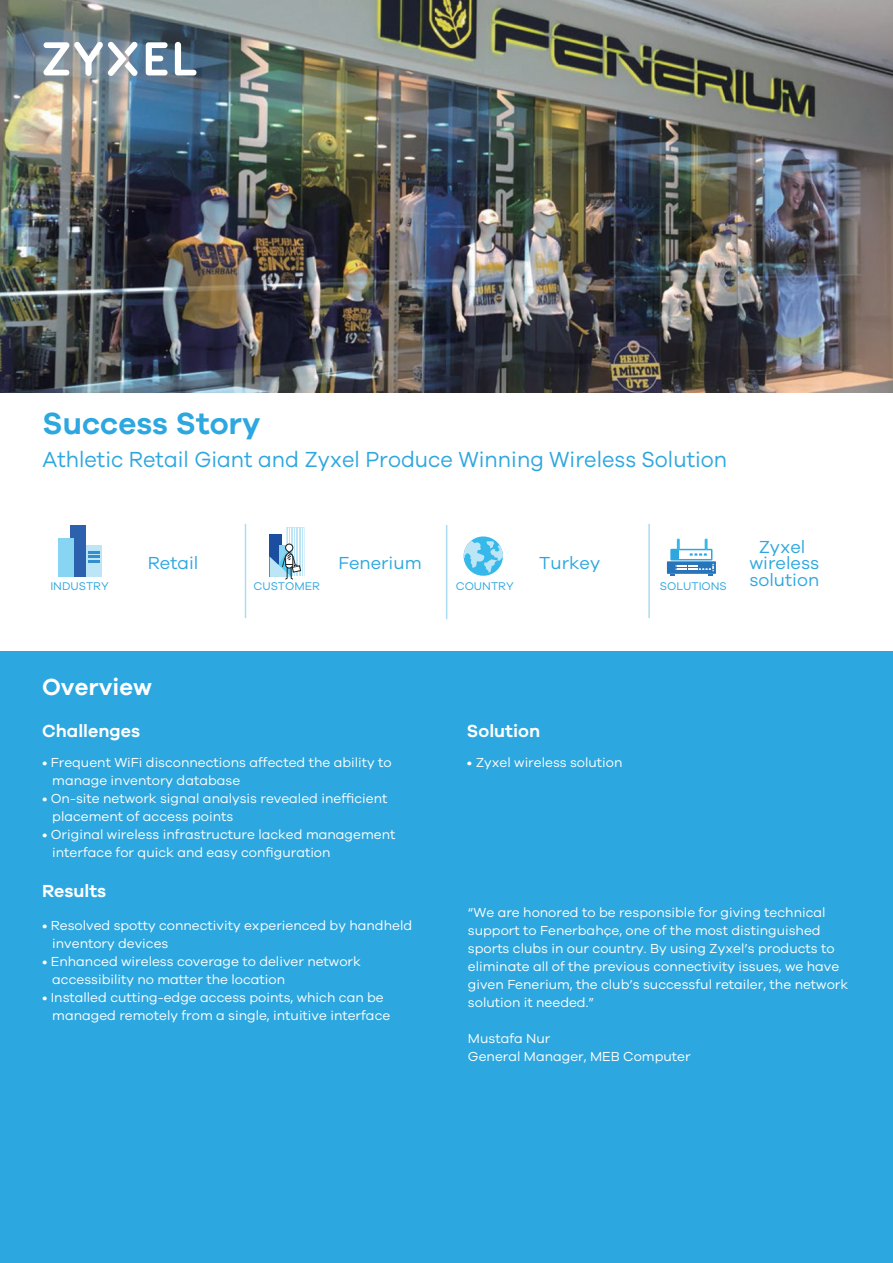
<style>
.page{position:relative;width:893px;height:1263px;background:#fff}
.page>*{position:absolute;margin:0;border:0;box-sizing:border-box;transform-origin:0 0}
.t1{font:600 31.5px "Galano Grotesque";color:#2da7df}
.t2{font:600 24px "Galano Grotesque";color:#fff}
.t3{font:22.5px "Galano Grotesque";color:#2da7df;scale:.95 1}
.t4{font:18px/16.5px "Galano Grotesque";color:#2da7df;text-align:center}
.t5{font:600 18px "Galano Grotesque";color:#fff}
.t6{font:13.5px/18px "Galano Grotesque";color:#fff}
.t7{font:11.55px "Galano Grotesque";color:#2da7df}
</style>
<div class="page">
<div style="left:0;top:651px;width:893px;height:612px;background:#2da7df"></div>
<img style="left:0;top:0;width:893px;height:392px">
<svg style="left:175px;top:42px;width:21px;height:33px"></svg>
<svg style="left:146px;top:42px;width:22px;height:33px"></svg>
<svg style="left:43px;top:41px;width:95px;height:35px"></svg>
<hr style="left:245px;top:524px;width:1px;height:94px;background:#2da7df">
<hr style="left:446px;top:525px;width:1px;height:94px;background:#2da7df">
<hr style="left:648px;top:524px;width:2px;height:94px;background:#2da7df">
<div style="left:70px;top:525px;width:16px;height:52px;background:#2c61ad"></div>
<div style="left:58px;top:538px;width:16px;height:39px;background:#87d5f2"></div>
<div style="left:86px;top:545px;width:16px;height:32px;background:#bce5f6"></div>
<svg style="left:89px;top:551px;width:11px;height:11px"></svg>
<svg style="left:270px;top:527px;width:35px;height:53px"></svg>
<svg style="left:463px;top:536px;width:40px;height:40px"></svg>
<div style="left:667px;top:561px;width:49px;height:13px;background:#2874bb"></div>
<svg style="left:670px;top:564px;width:44px;height:12px"></svg>
<div style="left:670px;top:549px;width:42px;height:11px;border:2px solid #2da7df"></div>
<div style="left:671px;top:550px;width:8px;height:10px;background:#2da7df"></div>
<svg style="left:690px;top:538px;width:18px;height:18px"></svg>
<svg style="left:677px;top:538px;width:3px;height:12px"></svg>
<h1 class="t1" style="left:43px;top:404px;width:219px">Success Story</h1>
<h3 class="t3" style="left:43px;top:446px;width:722px">Athletic Retail Giant and Zyxel Produce Winning Wireless Solution</h3>
<p class="t7" style="left:50px;top:579px;width:60px">INDUSTRY</p>
<h3 class="t4" style="left:148px;top:554px;width:52px">Retail</h3>
<h3 class="t4" style="left:338px;top:554px;width:85px">Fenerium</h3>
<h3 class="t4" style="left:539px;top:554px;width:62px">Turkey</h3>
<p class="t7" style="left:253px;top:579px;width:68px">CUSTOMER</p>
<p class="t7" style="left:456px;top:579px;width:59px">COUNTRY</p>
<p class="t7" style="left:660px;top:579px;width:68px">SOLUTIONS</p>
<h3 class="t4" style="left:749px;top:538px;width:71px">Zyxel wireless</h3>
<h3 class="t4" style="left:749px;top:571px;width:71px">solution</h3>
<h2 class="t2" style="left:42px;top:673px;width:111px">Overview</h2>
<h3 class="t5" style="left:42px;top:720px;width:100px">Challenges</h3>
<p class="t6" style="left:52px;top:753px;width:341px;text-indent:-10px">• Frequent WiFi disconnections affected the ability to manage inventory database</p>
<p class="t6" style="left:52px;top:789px;width:337px;text-indent:-10px">• On-site network signal analysis revealed inefficient placement of access points</p>
<p class="t6" style="left:52px;top:825px;width:345px;text-indent:-10px">• Original wireless infrastructure lacked management interface for quick and easy configuration</p>
<h3 class="t5" style="left:42px;top:880px;width:66px">Results</h3>
<h3 class="t5" style="left:467px;top:720px;width:75px">Solution</h3>
<p class="t6" style="left:467px;top:753px;width:157px">• Zyxel wireless solution</p>
<p class="t6" style="left:52px;top:916px;width:361px;text-indent:-10px">• Resolved spotty connectivity experienced by handheld inventory devices</p>
<p class="t6" style="left:52px;top:952px;width:310px;text-indent:-10px">• Enhanced wireless coverage to deliver network accessibility no matter the location</p>
<p class="t6" style="left:52px;top:988px;width:340px;text-indent:-10px">• Installed cutting-edge access points, which can be managed remotely from a single, intuitive interface</p>
<p class="t6" style="left:468px;top:903px;width:382px">“We are honored to be responsible for giving technical support to Fenerbahçe, one of the most distinguished sports clubs in our country. By using Zyxel’s products to eliminate all of the previous connectivity issues, we have given Fenerium, the club’s successful retailer, the network solution it needed.”</p>
<p class="t6" style="left:468px;top:1029px;width:224px">Mustafa Nur<br>General Manager, MEB Computer</p>
</div>
